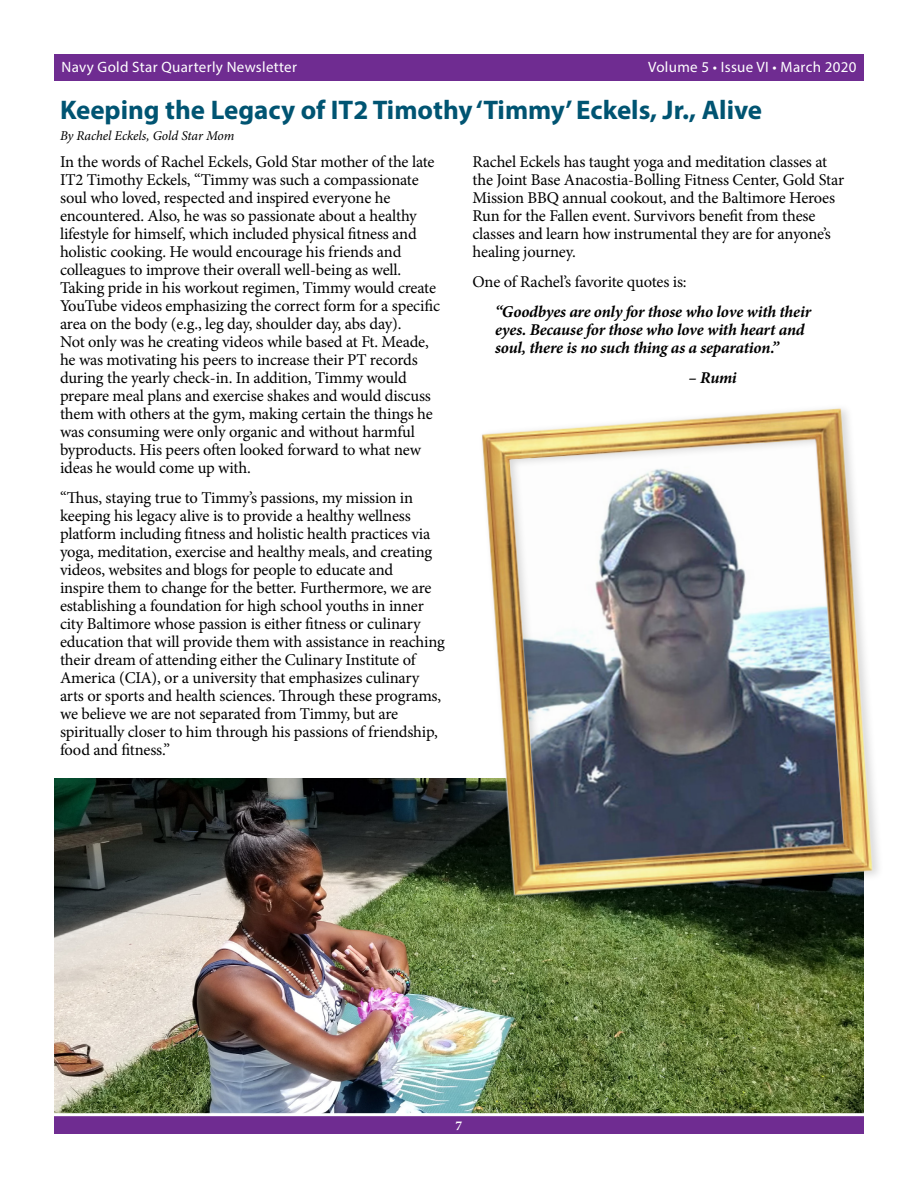
<style>
.page{position:relative;width:918px;height:1188px;background:#fff}
.page>*{position:absolute;margin:0;border:0;box-sizing:border-box;transform-origin:0 0}
.t1{font:700 27px "Myriad Pro";color:#005472}
.t2{font:16.5px/18px "Minion Pro";letter-spacing:-.015em;color:#000}
.t3{font:italic 700 16.5px/18px "Minion Pro";letter-spacing:-.015em;color:#000}
.t4{font:15px "Myriad Pro";letter-spacing:.02em;color:#fff}
.t5{font:italic 13.5px "Minion Pro";letter-spacing:-.01em;color:#000}
.t6{font:700 13.5px "Minion Pro";color:#fff}
</style>
<div class="page">
<img style="left:54px;top:778px;width:810px;height:334px">
<div style="left:478px;top:402px;width:406px;height:504px;background:#000;opacity:.15"></div>
<img style="left:479px;top:404px;width:398px;height:496px">
<div style="left:54px;top:54px;width:810px;height:27px;background:#6f2c91"></div>
<svg style="left:54px;top:1112px;width:810px;height:22px;background:#824d9d"></svg>
<p class="t4" style="left:62px;top:58px;width:237px">Navy Gold Star Quarterly Newsletter</p>
<p class="t4" style="left:648px;top:58px;width:210px">Volume 5 • Issue VI • March 2020</p>
<h1 class="t1" style="left:60px;top:93px;width:704px">Keeping the Legacy of IT2 Timothy ‘Timmy’ Eckels, Jr., Alive</h1>
<p class="t5" style="left:60px;top:126px;width:176px">By Rachel Eckels, Gold Star Mom</p>
<p class="t2" style="left:60px;top:152px;width:382px">In the words of Rachel Eckels, Gold Star mother of the late IT2 Timothy Eckels, “Timmy was such a compassionate soul who loved, respected and inspired everyone he encountered. Also, he was so passionate about a healthy lifestyle for himself, which included physical fitness and holistic cooking. He would encourage his friends and colleagues to improve their overall well-being as well.<br>Taking pride in his workout regimen, Timmy would create YouTube videos emphasizing the correct form for a specific area on the body (e.g., leg day, shoulder day, abs day).<br>Not only was he creating videos while based at Ft. Meade, he was motivating his peers to increase their PT records during the yearly check-in. In addition, Timmy would prepare meal plans and exercise shakes and would discuss them with others at the gym, making certain the things he was consuming were only organic and without harmful byproducts. His peers often looked forward to what new ideas he would come up with.</p>
<p class="t2" style="left:60px;top:488px;width:386px">“Thus, staying true to Timmy’s passions, my mission in keeping his legacy alive is to provide a healthy wellness platform including fitness and holistic health practices via yoga, meditation, exercise and healthy meals, and creating videos, websites and blogs for people to educate and<br>inspire them to change for the better. Furthermore, we are establishing a foundation for high school youths in inner city Baltimore whose passion is either fitness or culinary education that will provide them with assistance in reaching their dream of attending either the Culinary Institute of America (CIA), or a university that emphasizes culinary arts or sports and health sciences. Through these programs, we believe we are not separated from Timmy, but are spiritually closer to him through his passions of friendship, food and fitness.”</p>
<p class="t2" style="left:472px;top:152px;width:373px">Rachel Eckels has taught yoga and meditation classes at the Joint Base Anacostia-Bolling Fitness Center, Gold Star Mission BBQ annual cookout, and the Baltimore Heroes Run for the Fallen event. Survivors benefit from these classes and learn how instrumental they are for anyone’s healing journey.</p>
<p class="t2" style="left:472px;top:272px;width:216px">One of Rachel’s favorite quotes is:</p>
<p class="t3" style="left:495px;top:302px;width:318px">“Goodbyes are only for those who love with their eyes. Because for those who love with heart and soul, there is no such thing as a separation.”</p>
<p class="t3" style="left:689px;top:368px;width:50px">– Rumi</p>
<p class="t6" style="left:456px;top:1116px;width:8px">7</p>
</div>
